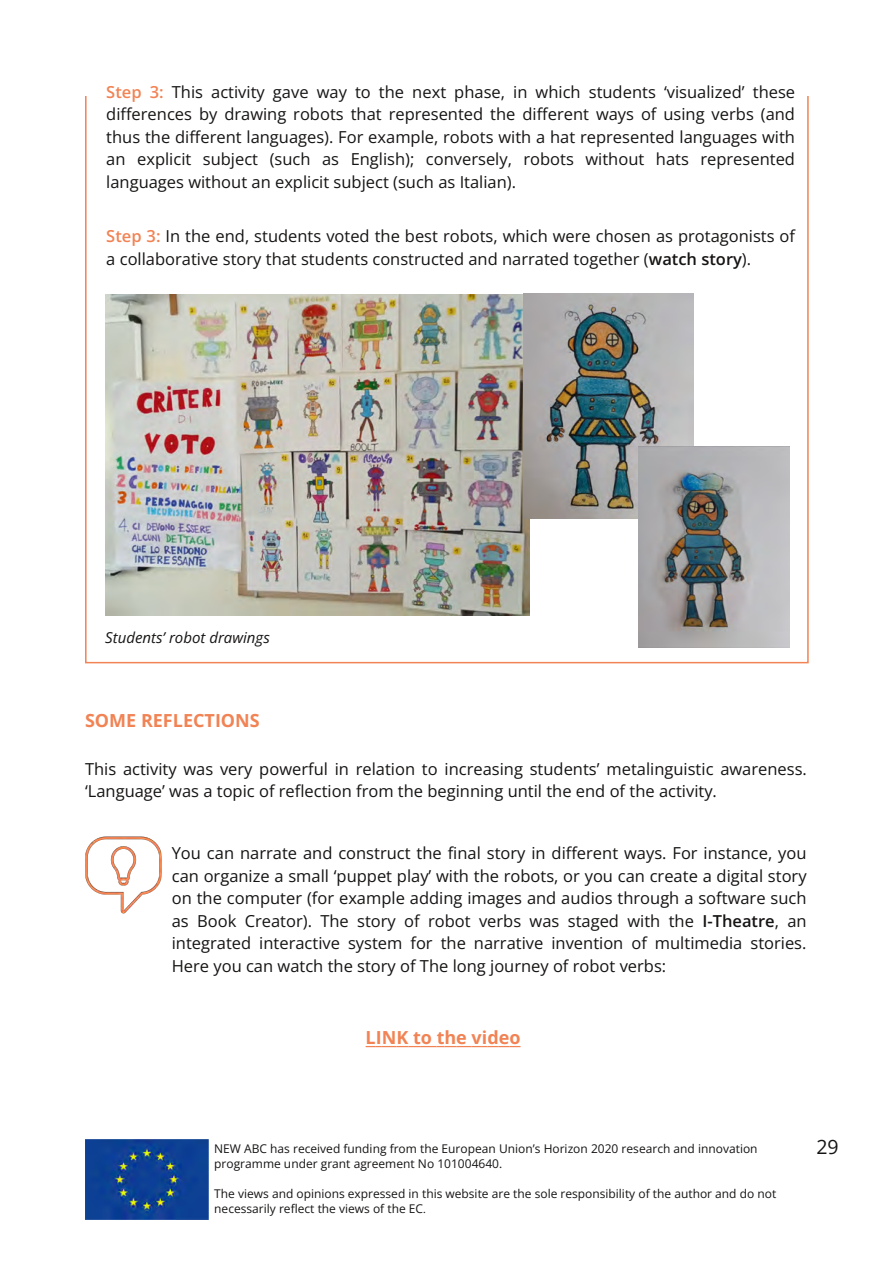
<style>
.page{position:relative;width:893px;height:1263px;background:#fff}
.page>*{position:absolute;margin:0;border:0;box-sizing:border-box;transform-origin:0 0}
.t1{font:19.5px "Open Sans";color:#161413}
.t2{font:700 18px "Open Sans";color:#f18354}
.t3{font:16.5px/22.5px "Open Sans";color:#161413}
.t4{font:italic 15px "Open Sans";color:#161413}
.t5{font:12px/15px "Open Sans";color:#161413}
.s1{font-weight:600;color:#f18354}
.s2{font-weight:600}
.s3{font-family:"Minion Pro"}
</style>
<div class="page">
<img style="left:85px;top:1140px;width:124px;height:80px">
<svg style="left:366px;top:1046px;width:155px;height:1px"></svg>
<img style="left:105px;top:295px;width:424px;height:320px">
<img style="left:524px;top:293px;width:169px;height:226px">
<img style="left:639px;top:447px;width:150px;height:200px">
<img style="left:85px;top:836px;width:77px;height:77px">
<p class="t3" style="left:106px;top:80px;width:690px;text-align:justify"><span class="s1">Step 3:</span> This activity gave way to the next phase, in which students ‘visualized’ these differences by drawing robots that represented the different ways of using verbs (and thus the different languages). For example, robots with a hat represented languages with an explicit subject (such as English); conversely, robots without hats represented languages without an explicit subject (such as Italian).</p>
<p class="t3" style="left:106px;top:225px;width:690px"><span class="s1">Step 3:</span> In the end, students voted the best robots, which were chosen as protagonists of a collaborative story that students constructed and narrated together (<span class="s2">watch story</span>).</p>
<p class="t4" style="left:105px;top:627px;width:166px">Students’ robot drawings</p>
<p class="t2" style="left:85px;top:708px;width:176px">SOME REFLECTIONS</p>
<p class="t3" style="left:85px;top:757px;width:723px">This activity was very powerful in relation to increasing students’ metalinguistic awareness. ‘Language’ was a topic of reflection from the beginning until the end of the activity.</p>
<p class="t3" style="left:172px;top:841px;width:636px;text-align:justify">You can narrate and construct the final story in different ways. For instance, you can organize a small ‘puppet play’ with the robots, or you can create a digital story on the computer (for example adding images and audios through a software such as Book Creator). The story of robot verbs was staged with the <span class="s2">I-Theatre</span>, an integrated interactive system for the narrative invention of multimedia stories.<br>Here you can watch the story of The long journey of robot verbs:</p>
<p class="t2" style="left:366px;top:1025px;width:156px">LINK to the video</p>
<p class="t5" style="left:214px;top:1141px;width:545px">NEW ABC has received funding from the European Union’s Horizon 2020 research and innovation programme under grant agreement No 101004640.</p>
<p class="t5" style="left:214px;top:1186px;width:564px">The views and opinions expressed in this website are the sole responsibility of the author and do not necessarily reflect the views of the EC<span class="s3">.</span></p>
<p class="t1" style="left:816px;top:1133px;width:24px">29</p>
</div>
